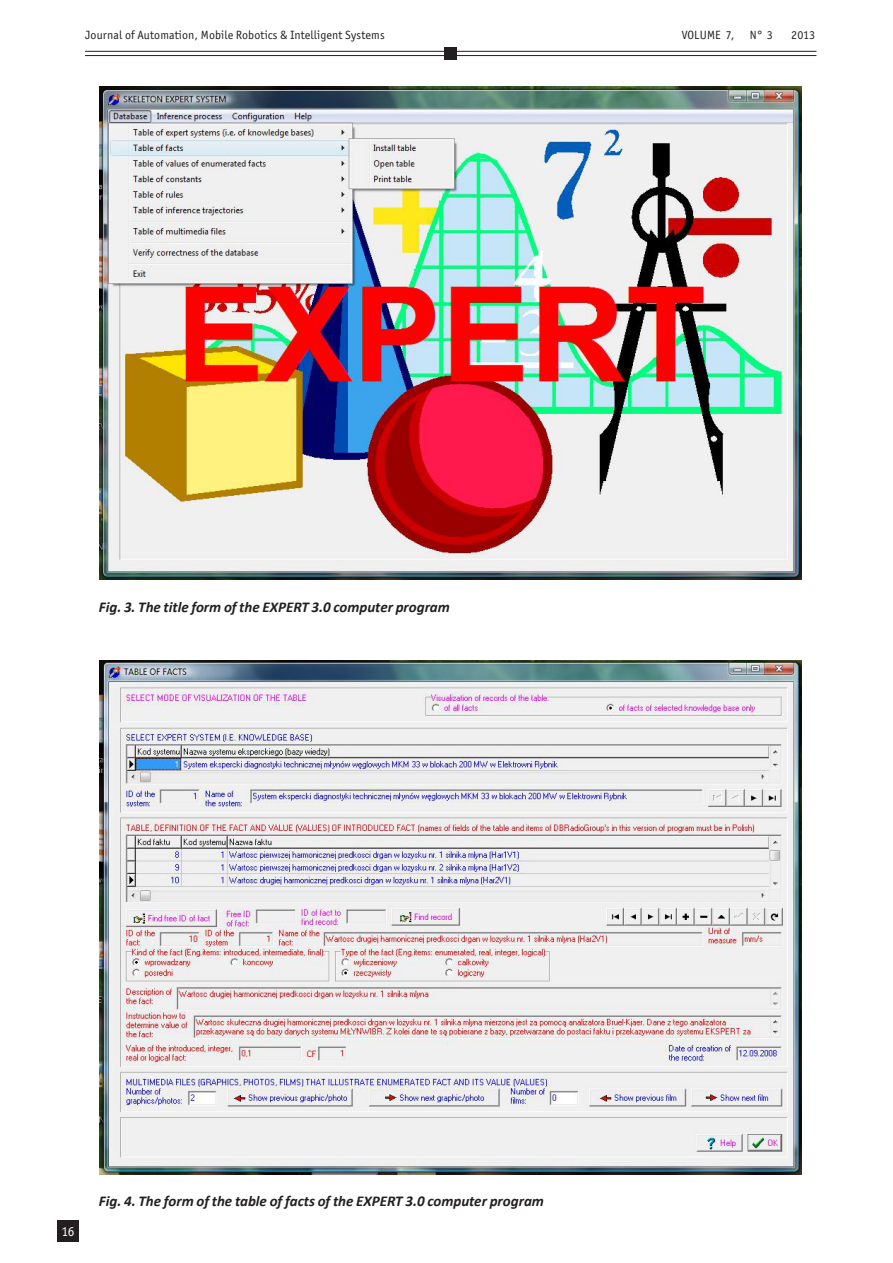
<style>
.page{position:relative;width:893px;height:1263px;background:#fff}
.page>*{position:absolute;margin:0;border:0;box-sizing:border-box;transform-origin:0 0}
.t1{font:italic 700 15px "Calibri";color:#231f20}
.t2{font:13.5px "Officina Sans ITC";color:#fff}
.t3{font:12px "Officina Sans ITC";letter-spacing:.01em;color:#231f20}
</style>
<div class="page">
<hr style="left:85px;top:51px;width:731px;height:1px;background:#231f20">
<hr style="left:85px;top:55px;width:731px;height:1px;background:#231f20">
<div style="left:444px;top:47px;width:13px;height:13px;background:#231f20"></div>
<div style="left:57px;top:1220px;width:22px;height:22px;background:#231f20"></div>
<img style="left:100px;top:86px;width:701px;height:494px">
<img style="left:100px;top:661px;width:701px;height:514px">
<p class="t3" style="left:85px;top:28px;width:301px">Journal of Automation, Mobile Robotics &amp; Intelligent Systems</p>
<p class="t3" style="left:682px;top:28px;width:54px">VOLUME 7,</p>
<p class="t3" style="left:750px;top:28px;width:25px">N° 3</p>
<p class="t3" style="left:791px;top:28px;width:26px">2013</p>
<p class="t1" style="left:99px;top:598px;width:353px">Fig. 3. The title form of the EXPERT 3.0 computer program</p>
<p class="t2" style="left:61px;top:1224px;width:15px">16</p>
<p class="t1" style="left:99px;top:1192px;width:447px">Fig. 4. The form of the table of facts of the EXPERT 3.0 computer program</p>
</div>
